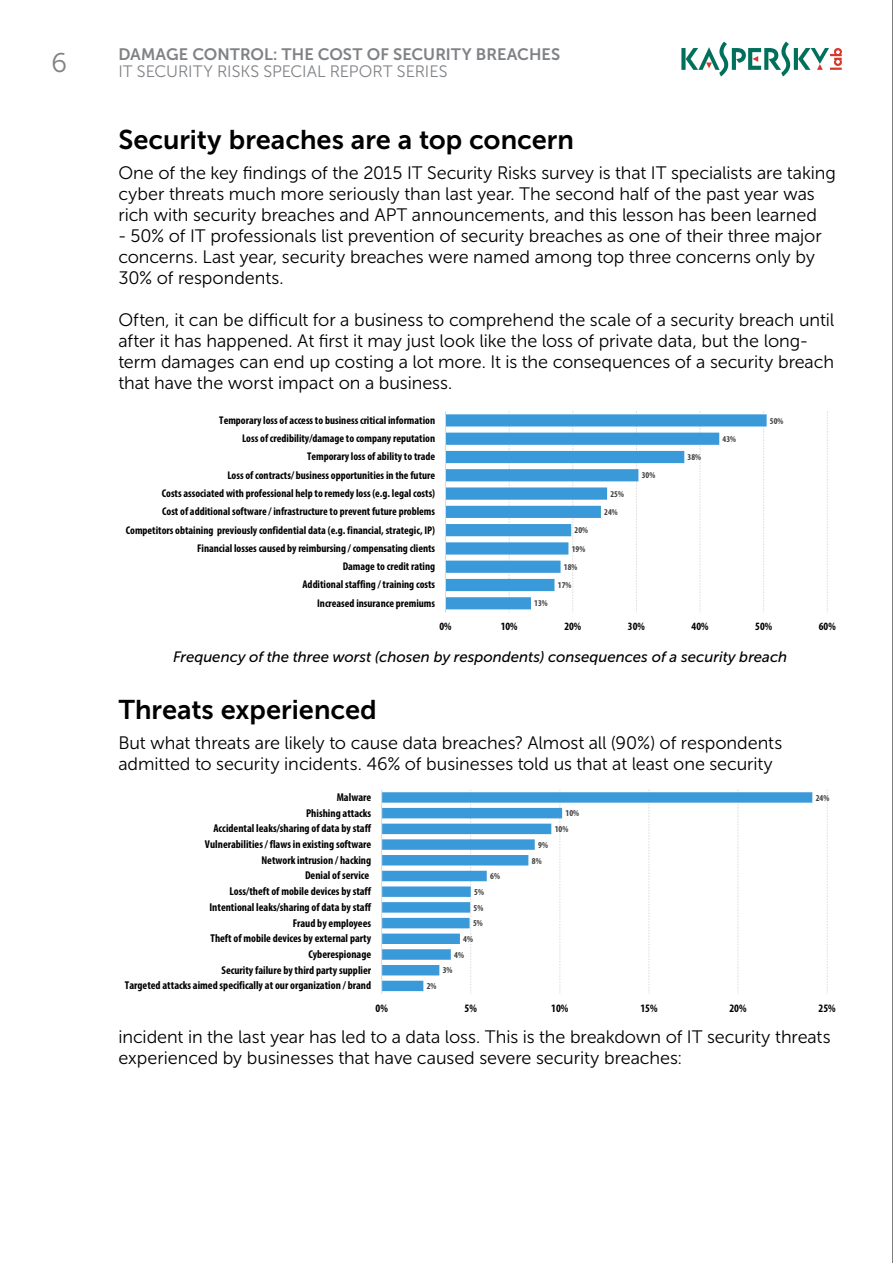
<style>
.page{position:relative;width:893px;height:1263px;background:#fff}
.page>*{position:absolute;margin:0;border:0;box-sizing:border-box;transform-origin:0 0}
.t1{font:27px "Museo Sans Cyrl 700";color:#000}
.t2{font:27px "Museo Sans 300";color:#808285}
.t3{font:18px/21px "Museo Sans Cyrl 300";letter-spacing:-.005em;color:#000}
.t4{font:16.5px "Museo Sans Cyrl 700";letter-spacing:.005em;color:#808285}
.t5{font:16.5px "Museo Sans Cyrl 300";color:#808285}
.t6{font:italic 15px "Museo Sans Cyrl 500";color:#000}
.t7{font:700 condensed 11.4px "Myriad Pro";color:#000}
.t8{font:700 condensed 11.25px "Myriad Pro";color:#000}
.t9{font:700 condensed 9px "Myriad Pro";color:#404040}
.t10{font:700 condensed 8.85px "Myriad Pro";letter-spacing:.005em;color:#404040}
</style>
<div class="page">
<hr style="left:892px;top:0;width:1px;height:1263px;background:#000">
<svg style="left:681px;top:42px;width:161px;height:35px"></svg>
<svg style="left:445px;top:411px;width:383px;height:202px"></svg>
<svg style="left:381px;top:789px;width:447px;height:205px"></svg>
<p class="t4" style="left:118px;top:45px;width:443px">DAMAGE CONTROL: THE COST OF SECURITY BREACHES</p>
<h1 class="t2" style="left:51px;top:49px;width:18px">6</h1>
<p class="t5" style="left:118px;top:62px;width:331px">IT SECURITY RISKS SPECIAL REPORT SERIES</p>
<h1 class="t1" style="left:118px;top:124px;width:457px">Security breaches are a top concern</h1>
<p class="t3" style="left:118px;top:162px;width:719px">One of the key findings of the 2015 IT Security Risks survey is that IT specialists are taking cyber threats much more seriously than last year. The second half of the past year was rich with security breaches and APT announcements, and this lesson has been learned</p>
<p class="t3" style="left:118px;top:225px;width:705px">- 50% of IT professionals list prevention of security breaches as one of their three major concerns. Last year, security breaches were named among top three concerns only by<br>30% of respondents.</p>
<p class="t3" style="left:118px;top:309px;width:717px">Often, it can be difficult for a business to comprehend the scale of a security breach until after it has happened. At first it may just look like the loss of private data, but the long&shy;term damages can end up costing a lot more. It is the consequences of a security breach that have the worst impact on a business.</p>
<p class="t8" style="left:219px;top:413px;width:217px">Temporary loss of access to business critical information</p>
<p class="t10" style="left:770px;top:415px;width:15px">50%</p>
<p class="t8" style="left:242px;top:431px;width:195px">Loss of credibility/damage to company reputation</p>
<p class="t10" style="left:723px;top:433px;width:15px">43%</p>
<p class="t8" style="left:307px;top:450px;width:130px">Temporary loss of ability to trade</p>
<p class="t10" style="left:688px;top:452px;width:15px">38%</p>
<p class="t8" style="left:227px;top:468px;width:209px">Loss of contracts/ business opportunities in the future</p>
<p class="t10" style="left:642px;top:470px;width:15px">30%</p>
<p class="t8" style="left:162px;top:486px;width:275px">Costs associated with professional help to remedy loss (e.g. legal costs)</p>
<p class="t10" style="left:610px;top:488px;width:15px">25%</p>
<p class="t8" style="left:162px;top:504px;width:275px">Cost of additional software / infrastructure to prevent future problems</p>
<p class="t10" style="left:604px;top:506px;width:15px">24%</p>
<p class="t8" style="left:126px;top:523px;width:311px">Competitors obtaining previously confidential data (e.g. financial, strategic, IP)</p>
<p class="t10" style="left:575px;top:525px;width:15px">20%</p>
<p class="t8" style="left:197px;top:541px;width:240px">Financial losses caused by reimbursing / compensating clients</p>
<p class="t10" style="left:572px;top:543px;width:15px">19%</p>
<p class="t8" style="left:343px;top:559px;width:94px">Damage to credit rating</p>
<p class="t10" style="left:564px;top:561px;width:15px">18%</p>
<p class="t8" style="left:303px;top:578px;width:134px">Additional staffing / training costs</p>
<p class="t10" style="left:558px;top:580px;width:15px">17%</p>
<p class="t8" style="left:317px;top:596px;width:120px">Increased insurance premiums</p>
<p class="t10" style="left:534px;top:598px;width:15px">13%</p>
<p class="t8" style="left:439px;top:619px;width:14px">0%</p>
<p class="t8" style="left:501px;top:619px;width:18px">10%</p>
<p class="t8" style="left:564px;top:619px;width:18px">20%</p>
<p class="t8" style="left:628px;top:619px;width:18px">30%</p>
<p class="t8" style="left:692px;top:619px;width:18px">40%</p>
<p class="t8" style="left:755px;top:619px;width:18px">50%</p>
<p class="t8" style="left:819px;top:619px;width:18px">60%</p>
<p class="t6" style="left:173px;top:648px;width:616px">Frequency of the three worst (chosen by respondents) consequences of a security breach</p>
<h1 class="t1" style="left:118px;top:694px;width:260px">Threats experienced</h1>
<p class="t3" style="left:118px;top:732px;width:665px">But what threats are likely to cause data breaches? Almost all (90%) of respondents admitted to security incidents. 46% of businesses told us that at least one security</p>
<p class="t7" style="left:337px;top:790px;width:36px">Malware</p>
<p class="t7" style="left:306px;top:806px;width:67px">Phishing attacks</p>
<p class="t9" style="left:566px;top:808px;width:15px">10%</p>
<p class="t7" style="left:213px;top:821px;width:159px">Accidental leaks/sharing of data by staff</p>
<p class="t9" style="left:555px;top:823px;width:15px">10%</p>
<p class="t7" style="left:205px;top:837px;width:168px">Vulnerabilities / flaws in existing software</p>
<p class="t9" style="left:538px;top:839px;width:11px">9%</p>
<p class="t7" style="left:261px;top:853px;width:111px">Network intrusion / hacking</p>
<p class="t9" style="left:532px;top:855px;width:11px">8%</p>
<p class="t7" style="left:305px;top:868px;width:66px">Denial of service</p>
<p class="t9" style="left:490px;top:870px;width:11px">6%</p>
<p class="t7" style="left:230px;top:884px;width:143px">Loss/theft of mobile devices by staff</p>
<p class="t9" style="left:474px;top:886px;width:11px">5%</p>
<p class="t7" style="left:209px;top:900px;width:163px">Intentional leaks/sharing of data by staff</p>
<p class="t9" style="left:474px;top:902px;width:11px">5%</p>
<p class="t7" style="left:293px;top:916px;width:80px">Fraud by employees</p>
<p class="t9" style="left:473px;top:918px;width:11px">5%</p>
<p class="t7" style="left:210px;top:931px;width:162px">Theft of mobile devices by external party</p>
<p class="t9" style="left:463px;top:933px;width:11px">4%</p>
<p class="t7" style="left:308px;top:947px;width:64px">Cyberespionage</p>
<p class="t9" style="left:454px;top:949px;width:11px">4%</p>
<p class="t7" style="left:221px;top:963px;width:151px">Security failure by third party supplier</p>
<p class="t9" style="left:443px;top:965px;width:11px">3%</p>
<p class="t7" style="left:125px;top:978px;width:248px">Targeted attacks aimed specifically at our organization / brand</p>
<p class="t9" style="left:427px;top:980px;width:11px">2%</p>
<p class="t9" style="left:816px;top:792px;width:15px">24%</p>
<p class="t7" style="left:375px;top:1001px;width:14px">0%</p>
<p class="t7" style="left:465px;top:1001px;width:14px">5%</p>
<p class="t7" style="left:551px;top:1001px;width:19px">10%</p>
<p class="t7" style="left:640px;top:1001px;width:19px">15%</p>
<p class="t7" style="left:729px;top:1001px;width:19px">20%</p>
<p class="t7" style="left:819px;top:1001px;width:19px">25%</p>
<p class="t3" style="left:118px;top:1026px;width:714px">incident in the last year has led to a data loss. This is the breakdown of IT security threats experienced by businesses that have caused severe security breaches:</p>
</div>
